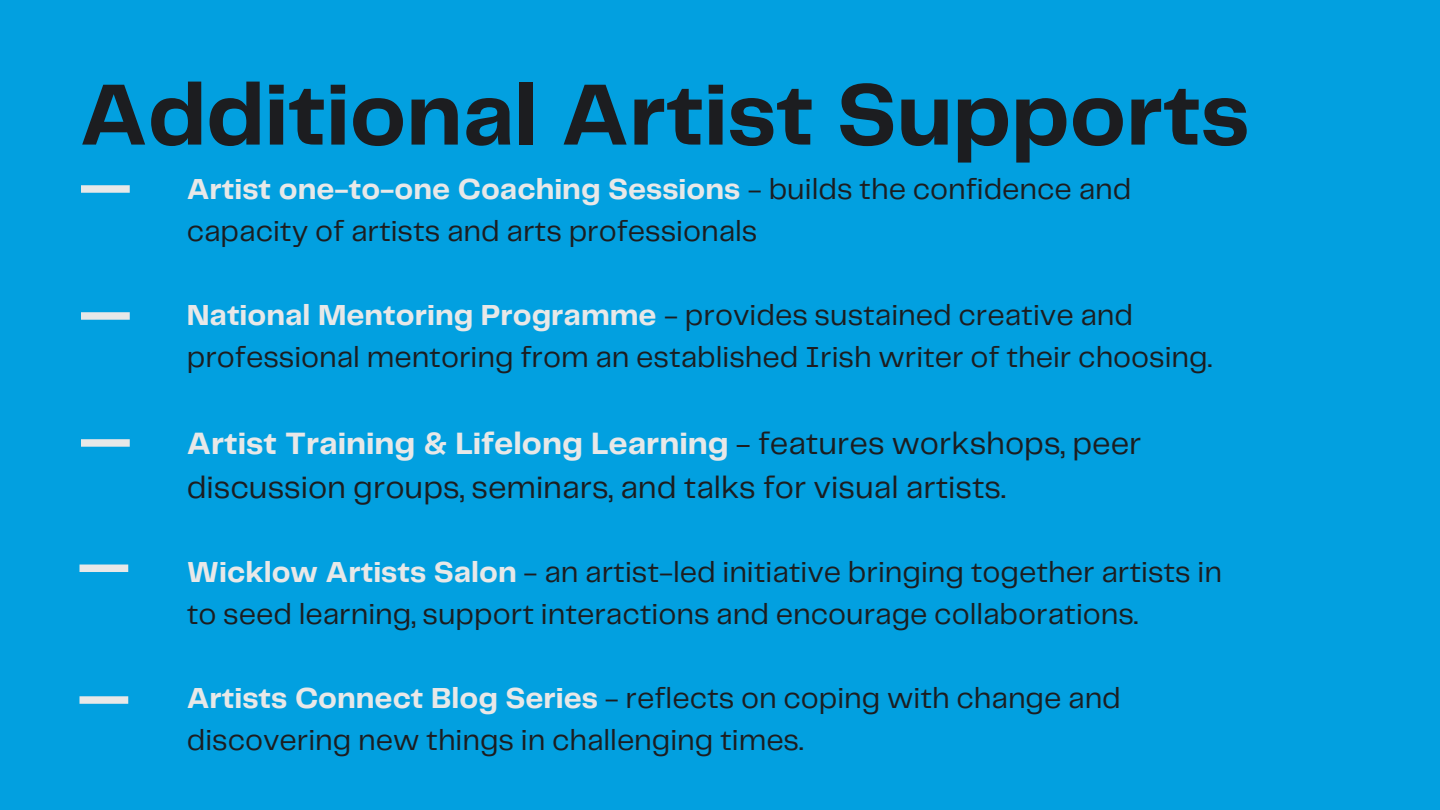
<style>
.page{position:relative;width:1440px;height:810px;background:#02a0e0}
.page>*{position:absolute;margin:0;border:0;box-sizing:border-box;transform-origin:0 0}
.t1{font:700 90px "Telegraf";color:#1c1d20}
.t2{font:32.1px/44.2px "Telegraf";color:#1c1d20}
.t3{font:30.1px/42px "Telegraf";color:#1c1d20}
.s1{font-weight:700;color:#e8e8e8}
</style>
<div class="page">
<div style="left:81px;top:185px;width:49px;height:8px;background:#e8e8e8"></div>
<div style="left:81px;top:312px;width:49px;height:8px;background:#e8e8e8"></div>
<div style="left:81px;top:439px;width:49px;height:8px;background:#e8e8e8"></div>
<div style="left:80px;top:565px;width:48px;height:7px;background:#e8e8e8"></div>
<div style="left:80px;top:696px;width:48px;height:8px;background:#e8e8e8"></div>
<h1 class="t1" style="left:80px;top:76px;width:1171px">Additional Artist Supports</h1>
<p class="t3" style="left:187px;top:170px;width:946px"><span class="s1">Artist one-to-one Coaching Sessions</span> - builds the confidence and capacity of artists and arts professionals</p>
<p class="t3" style="left:187px;top:296px;width:1027px"><span class="s1">National Mentoring Programme</span> - provides sustained creative and professional mentoring from an established Irish writer of their choosing.</p>
<p class="t2" style="left:187px;top:422px;width:956px"><span class="s1">Artist Training &amp; Lifelong Learning</span> - features workshops, peer discussion groups, seminars, and talks for visual artists.</p>
<p class="t3" style="left:187px;top:552px;width:1037px"><span class="s1">Wicklow Artists Salon</span> - an artist-led initiative bringing together artists in to seed learning, support interactions and encourage collaborations.</p>
<p class="t3" style="left:187px;top:678px;width:936px"><span class="s1">Artists Connect Blog Series</span> - reflects on coping with change and discovering new things in challenging times.</p>
</div>
